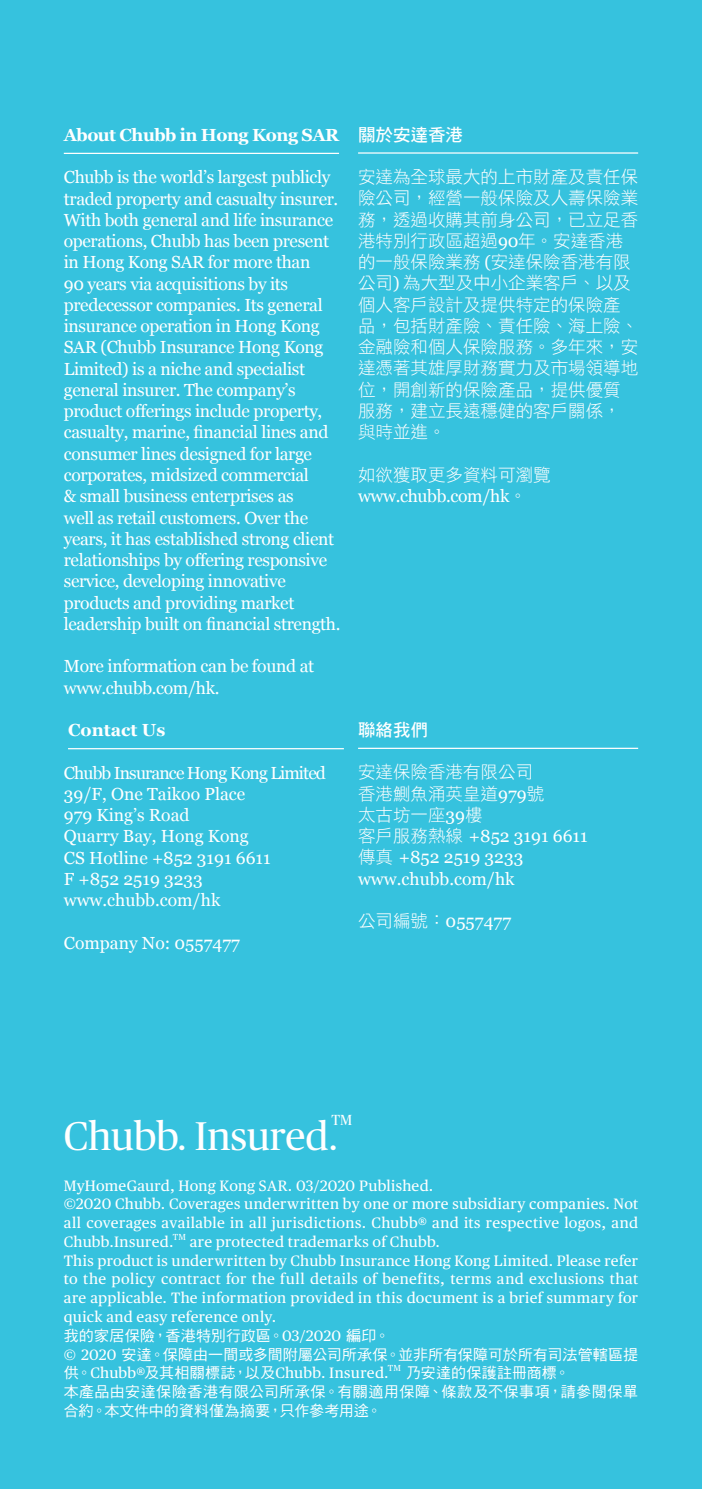
<style>
.page{position:relative;width:702px;height:1489px;background:#fff}
.page>*{position:absolute;margin:0;border:0;box-sizing:border-box;transform-origin:0 0}
.t1{font:40px "Chubb Publico";color:#fff}
.t2{font:17.5px/21.2px "Georgia";letter-spacing:-.02em;color:#fff}
.t3{font:17.5px/21.2px "DF Hei HK W3";color:#fff}
.t4{font:17.5px/21.2px "Georgia";color:#fff}
.t5{font:700 17.5px "Georgia";letter-spacing:-.03em;color:#fff}
.t6{font:17.5px "DF Hei HK W7";color:#fff}
.t7{font:700 17.5px "Georgia";color:#fff}
.t8{font:15px/18.8px "Chubb Publico Text";letter-spacing:.02em;color:#fff}
.t9{font:15px/18.8px "DF Hei HK W5";letter-spacing:.01em;color:#fff}
.t10{font:14.5px "Chubb Publico";color:#fff}
.t11{font:8.75px "Chubb Publico Text";color:#fff}
.s1{font-family:"Georgia"}
.s2{font-family:"DF Hei HK W3"}
.s3{font-family:"Chubb Publico Text"}
.s4{font-family:"DF Hei HK W5"}
</style>
<div class="page">
<div style="left:0;top:0;width:702px;height:1488px;background:#36c2de"></div>
<hr style="left:64px;top:153px;width:275px;height:1px;background:#fff">
<hr style="left:68px;top:748px;width:276px;height:1px;background:#fff">
<hr style="left:358px;top:152px;width:280px;height:2px;background:#fff">
<hr style="left:358px;top:747px;width:280px;height:2px;background:#fff">
<p class="t5" style="left:64px;top:122px;width:277px">About Chubb in Hong Kong SAR</p>
<p class="t2" style="left:64px;top:167px;width:278px">Chubb is the world’s largest publicly traded property and casualty insurer.<br>With both general and life insurance operations, Chubb has been present in Hong Kong SAR for more than<br>90 years via acquisitions by its predecessor companies. Its general insurance operation in Hong Kong SAR (Chubb Insurance Hong Kong Limited) is a niche and specialist general insurer. The company’s product offerings include property, casualty, marine, financial lines and consumer lines designed for large corporates, midsized commercial<br>&amp; small business enterprises as<br>well as retail customers. Over the years, it has established strong client relationships by offering responsive service, developing innovative products and providing market leadership built on financial strength.</p>
<p class="t2" style="left:64px;top:655px;width:252px">More information can be found at www.chubb.com/hk.</p>
<p class="t7" style="left:68px;top:716px;width:99px">Contact Us</p>
<p class="t4" style="left:64px;top:762px;width:264px">Chubb Insurance Hong Kong Limited<br>39/F, One Taikoo Place<br>979 King’s Road<br>Quarry Bay, Hong Kong<br>CS Hotline +852 3191 6611<br>F +852 2519 3233 www.chubb.com/hk</p>
<p class="t4" style="left:64px;top:931px;width:178px">Company No: 0557477</p>
<p class="t6" style="left:358px;top:125px;width:106px">關於安達香港</p>
<p class="t3" style="left:358px;top:166px;width:281px">安達為全球最大的上市財產及責任保險公司，經營一般保險及人壽保險業務，透過收購其前身公司，已立足香港特別行政區超過<span class="s1">90</span>年。安達香港的一般保險業務 <span class="s1">(</span>安達保險香港有限公司<span class="s1">)</span> 為大型及中小企業客戶、以及個人客戶設計及提供特定的保險產品，包括財產險、責任險、海上險、金融險和個人保險服務。多年來，安達憑著其雄厚財務實力及市場領導地位，開創新的保險產品，提供優質服務，建立長遠穩健的客戶關係，與時並進。</p>
<p class="t3" style="left:358px;top:463px;width:194px">如欲獲取更多資料可瀏覽</p>
<p class="t2" style="left:358px;top:485px;width:170px">www.chubb.com/hk<span class="s2">。</span></p>
<p class="t6" style="left:358px;top:720px;width:71px">聯絡我們</p>
<p class="t3" style="left:358px;top:761px;width:188px">安達保險香港有限公司香港鰂魚涌英皇道<span class="s1">979</span>號太古坊一座<span class="s1">39</span>樓</p>
<p class="t4" style="left:358px;top:825px;width:231px"><span class="s2">客戶服務熱線</span> +852 3191 6611<span class="s2">傳真</span> +852 2519 3233 www.chubb.com/hk</p>
<p class="t4" style="left:358px;top:910px;width:154px"><span class="s2">公司編號：</span>0557477</p>
<p class="t10" style="left:331px;top:1109px;width:22px">TM</p>
<h1 class="t1" style="left:64px;top:1107px;width:275px">Chubb. Insured .</h1>
<p class="t8" style="left:64px;top:1175px;width:576px">MyHomeGaurd, Hong Kong SAR. 03/2020 Published.<br>©2020 Chubb. Coverages underwritten by one or more subsidiary companies. Not all coverages available in all jurisdictions. Chubb® and its respective logos, and Chubb.Insured.</p>
<p class="t11" style="left:173px;top:1229px;width:15px">TM</p>
<p class="t8" style="left:64px;top:1231px;width:576px;text-indent:126px">are protected trademarks of Chubb.<br>This product is underwritten by Chubb Insurance Hong Kong Limited. Please refer to the policy contract for the full details of benefits, terms and exclusions that are applicable. The information provided in this document is a brief summary for quick and easy reference only.</p>
<p class="t9" style="left:64px;top:1325px;width:576px">我的家居保險，香港特別行政區。<span class="s3">03/2020</span> 編印。<br><span class="s3">© 2020</span> 安達。保障由一間或多間附屬公司所承保。並非所有保障可於所有司法管轄區提</p>
<p class="t8" style="left:64px;top:1362px;width:326px"><span class="s4">供。</span>Chubb®<span class="s4">及其相關標誌，以及</span>Chubb. Insured.</p>
<p class="t11" style="left:388px;top:1361px;width:15px">TM</p>
<p class="t9" style="left:64px;top:1363px;width:576px;text-indent:342px">乃安達的保護註冊商標。<br>本產品由安達保險香港有限公司所承保。有關適用保障、條款及不保事項，請參閱保單合約。本文件中的資料僅為摘要，只作參考用途。</p>
</div>
